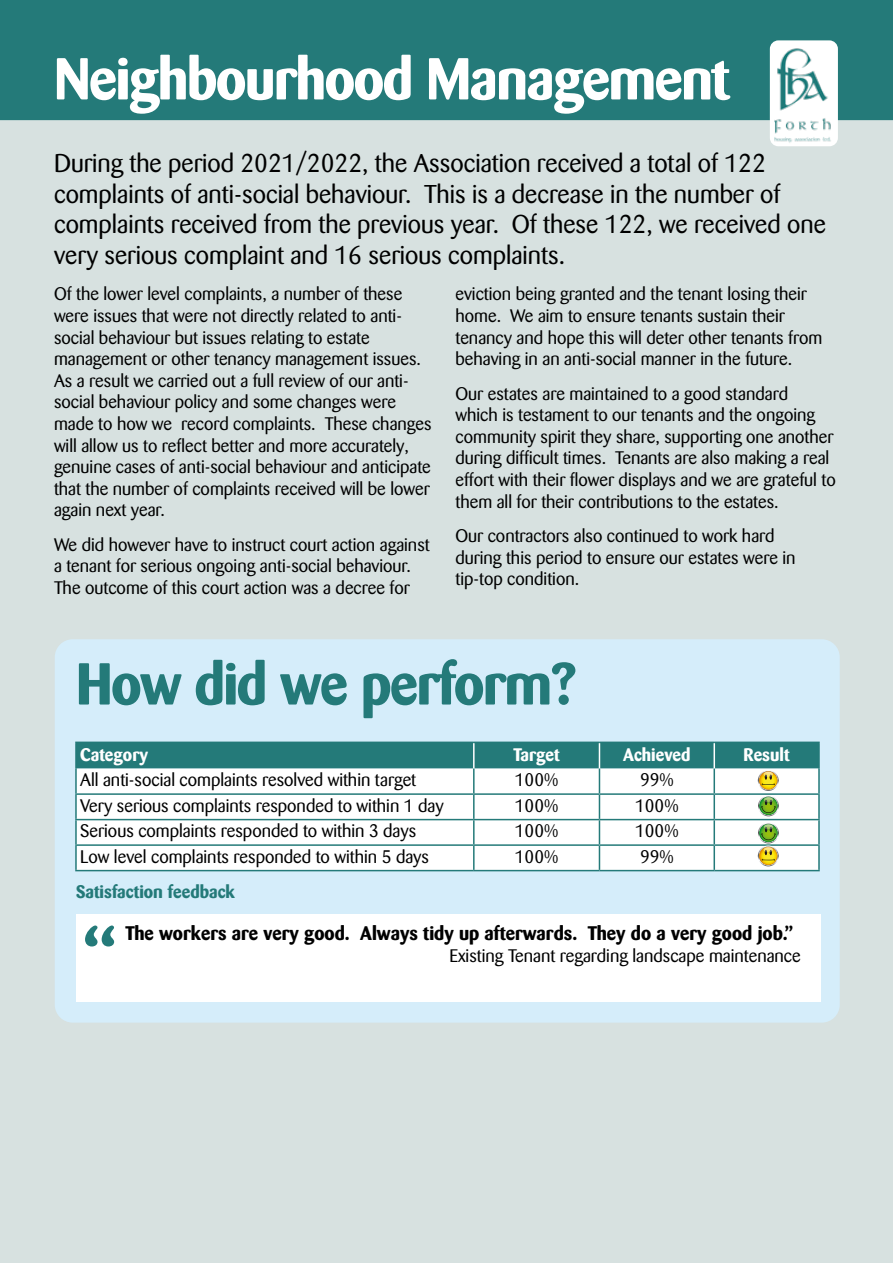
<style>
.page{position:relative;width:893px;height:1263px;background:#d7e1e0}
.page>*{position:absolute;margin:0;border:0;box-sizing:border-box;transform-origin:0 0}
.t1{font:700 58.5px "Barmeno";letter-spacing:-.025em;color:#fff}
.t2{font:700 58.5px "Barmeno";letter-spacing:-.025em;color:#247a79}
.t3{font:25.5px/30.6px "Barmeno";color:#000}
.t4{font:700 19.5px "Barmeno";color:#000}
.t5{font:18px/21.6px "Barmeno";color:#000}
.t6{font:700 18px "Barmeno";color:#fff}
.t7{font:700 18px "Barmeno";color:#247a79}
</style>
<div class="page">
<div style="left:0;top:0;width:893px;height:120px;background:#247a79"></div>
<div style="left:55px;top:639px;width:785px;height:383px;background:#d5edfa;border-radius:18px"></div>
<hr style="left:75px;top:793px;width:399px;height:2px;background:#247a79">
<hr style="left:75px;top:819px;width:399px;height:1px;background:#247a79">
<hr style="left:714px;top:793px;width:106px;height:2px;background:#247a79">
<hr style="left:714px;top:819px;width:106px;height:1px;background:#247a79">
<hr style="left:75px;top:844px;width:399px;height:2px;background:#247a79">
<hr style="left:714px;top:844px;width:106px;height:2px;background:#247a79">
<hr style="left:75px;top:741px;width:399px;height:2px;background:#247a79">
<hr style="left:75px;top:743px;width:2px;height:26px;background:#247a79">
<hr style="left:474px;top:741px;width:125px;height:2px;background:#247a79">
<hr style="left:599px;top:741px;width:115px;height:2px;background:#247a79">
<hr style="left:714px;top:741px;width:106px;height:2px;background:#247a79">
<hr style="left:818px;top:743px;width:2px;height:26px;background:#247a79">
<hr style="left:75px;top:769px;width:2px;height:24px;background:#247a79">
<hr style="left:818px;top:769px;width:2px;height:24px;background:#247a79">
<hr style="left:75px;top:795px;width:2px;height:24px;background:#247a79">
<hr style="left:818px;top:795px;width:2px;height:24px;background:#247a79">
<hr style="left:75px;top:820px;width:2px;height:24px;background:#247a79">
<hr style="left:818px;top:820px;width:2px;height:24px;background:#247a79">
<hr style="left:75px;top:846px;width:2px;height:24px;background:#247a79">
<hr style="left:818px;top:846px;width:2px;height:24px;background:#247a79">
<hr style="left:75px;top:870px;width:399px;height:1px;background:#247a79">
<hr style="left:474px;top:870px;width:125px;height:1px;background:#247a79">
<hr style="left:599px;top:870px;width:115px;height:1px;background:#247a79">
<hr style="left:714px;top:870px;width:106px;height:1px;background:#247a79">
<div style="left:76px;top:914px;width:744px;height:87px;background:#fff"></div>
<svg style="left:85px;top:925px;width:29px;height:21px"></svg>
<div style="left:770px;top:40px;width:68px;height:106px;background:#fff;border-radius:9px"></div>
<img style="left:775px;top:48px;width:58px;height:99px">
<svg style="left:76px;top:742px;width:743px;height:128px;background:#c7dcdb"></svg>
<h1 class="t1" style="left:54px;top:44px;width:677px">Neighbourhood Management</h1>
<p class="t3" style="left:54px;top:148px;width:773px">During the period 2021/2022, the Association received a total of 122 complaints of anti-social behaviour. This is a decrease in the number of complaints received from the previous year. Of these 122, we received one very serious complaint and 16 serious complaints.</p>
<p class="t5" style="left:54px;top:284px;width:379px">Of the lower level complaints, a number of these were issues that were not directly related to anti&shy;social behaviour but issues relating to estate management or other tenancy management issues.<br>As a result we carried out a full review of our anti&shy;social behaviour policy and some changes were made to how we record complaints. These changes will allow us to reflect better and more accurately, genuine cases of anti-social behaviour and anticipate that the number of complaints received will be lower again next year.</p>
<p class="t5" style="left:54px;top:534px;width:377px">We did however have to instruct court action against a tenant for serious ongoing anti-social behaviour.<br>The outcome of this court action was a decree for</p>
<p class="t5" style="left:455px;top:284px;width:368px">eviction being granted and the tenant losing their home. We aim to ensure tenants sustain their tenancy and hope this will deter other tenants from behaving in an anti-social manner in the future.</p>
<p class="t5" style="left:455px;top:383px;width:382px">Our estates are maintained to a good standard<br>which is testament to our tenants and the ongoing community spirit they share, supporting one another during difficult times. Tenants are also making a real effort with their flower displays and we are grateful to them all for their contributions to the estates.</p>
<p class="t5" style="left:455px;top:525px;width:342px">Our contractors also continued to work hard during this period to ensure our estates were in tip-top condition.</p>
<h1 class="t2" style="left:76px;top:649px;width:502px">How did we perform?</h1>
<p class="t6" style="left:80px;top:744px;width:69px">Category</p>
<p class="t6" style="left:513px;top:744px;width:48px">Target</p>
<p class="t6" style="left:623px;top:744px;width:69px">Achieved</p>
<p class="t6" style="left:744px;top:744px;width:48px">Result</p>
<p class="t5" style="left:80px;top:769px;width:337px">All anti-social complaints resolved within target</p>
<p class="t5" style="left:515px;top:769px;width:45px">100%</p>
<p class="t5" style="left:640px;top:769px;width:35px">99%</p>
<p class="t5" style="left:80px;top:795px;width:365px">Very serious complaints responded to within 1 day</p>
<p class="t5" style="left:515px;top:795px;width:45px">100%</p>
<p class="t5" style="left:635px;top:795px;width:45px">100%</p>
<p class="t5" style="left:80px;top:820px;width:338px">Serious complaints responded to within 3 days</p>
<p class="t5" style="left:515px;top:820px;width:45px">100%</p>
<p class="t5" style="left:635px;top:820px;width:45px">100%</p>
<p class="t5" style="left:80px;top:846px;width:350px">Low level complaints responded to within 5 days</p>
<p class="t5" style="left:515px;top:846px;width:45px">100%</p>
<p class="t5" style="left:640px;top:846px;width:35px">99%</p>
<p class="t7" style="left:76px;top:881px;width:161px">Satisfaction feedback</p>
<p class="t4" style="left:125px;top:922px;width:669px">The workers are very good. Always tidy up afterwards. They do a very good job.”</p>
<p class="t5" style="left:449px;top:945px;width:353px">Existing Tenant regarding landscape maintenance</p>
</div>
